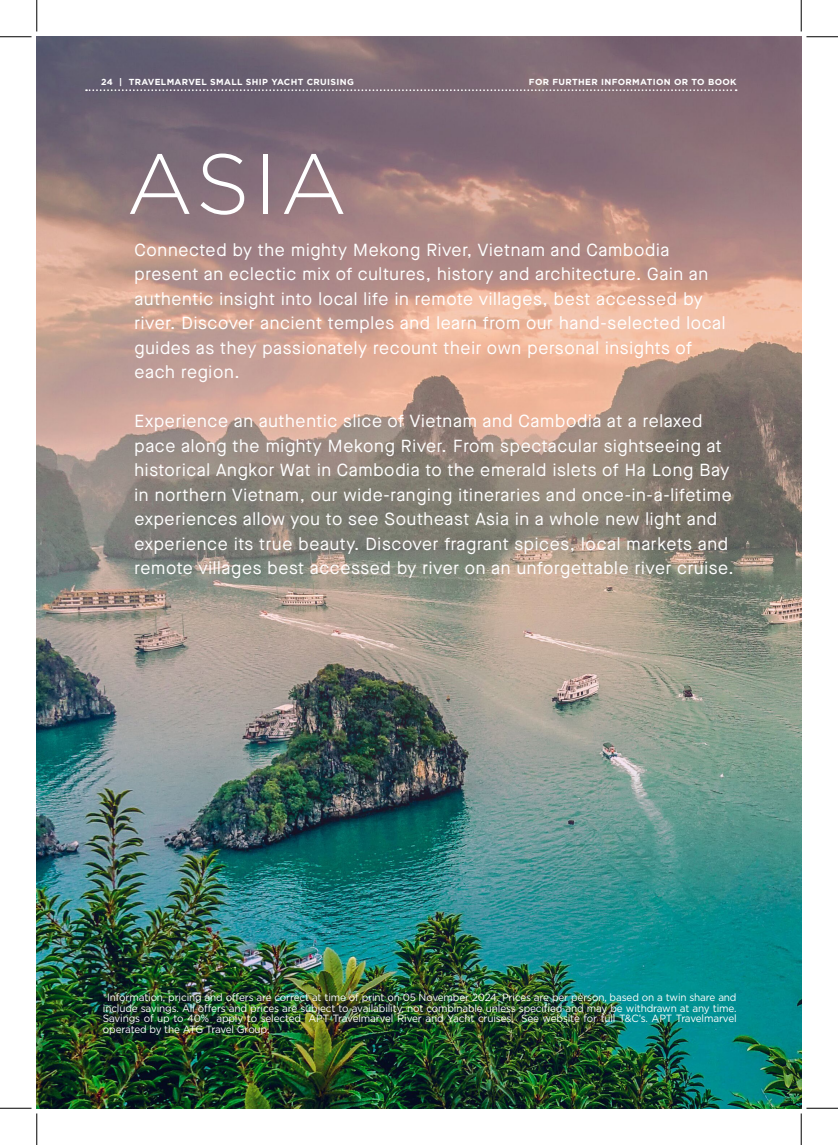
<style>
.page{position:relative;width:838px;height:1145px;background:#fff}
.page>*{position:absolute;margin:0;border:0;box-sizing:border-box;transform-origin:0 0}
.t1{font:300 85.05px "Gotham";color:#fff}
.t2{font:17.5px/24.5px "Maison Neue";letter-spacing:.04em;color:#fff}
.t3{font:10.5px/10.5px "Gotham";letter-spacing:-.015em;color:#fff;text-align:justify;scale:.95 1}
.t4{font:700 8.75px "Gotham";letter-spacing:.04em;color:#fff}
</style>
<div class="page">
<img style="left:37px;top:37px;width:764px;height:1071px">
<svg style="left:86px;top:89px;width:650px;height:2px"></svg>
<hr style="left:0;top:36px;width:32px;height:1px;background:#000">
<hr style="left:806px;top:36px;width:31px;height:1px;background:#000">
<hr style="left:0;top:1108px;width:32px;height:1px;background:#000">
<hr style="left:806px;top:1108px;width:31px;height:1px;background:#000">
<hr style="left:36px;top:0;width:1px;height:31px;background:#000">
<hr style="left:36px;top:1113px;width:1px;height:32px;background:#000">
<hr style="left:800px;top:0;width:1px;height:31px;background:#000">
<hr style="left:800px;top:1113px;width:1px;height:32px;background:#000">
<p class="t4" style="left:101px;top:76px;width:254px">24 | TRAVELMARVEL SMALL SHIP YACHT CRUISING</p>
<p class="t4" style="left:529px;top:76px;width:209px">FOR FURTHER INFORMATION OR TO BOOK</p>
<p class="t1" style="left:126px;top:130px;width:223px">ASIA</p>
<p class="t2" style="left:134px;top:237px;width:592px">Connected by the mighty Mekong River, Vietnam and Cambodia present an eclectic mix of cultures, history and architecture. Gain an authentic insight into local life in remote villages, best accessed by river. Discover ancient temples and learn from our hand-selected local guides as they passionately recount their own personal insights of each region.</p>
<p class="t2" style="left:134px;top:409px;width:600px">Experience an authentic slice of Vietnam and Cambodia at a relaxed pace along the mighty Mekong River. From spectacular sightseeing at historical Angkor Wat in Cambodia to the emerald islets of Ha Long Bay in northern Vietnam, our wide-ranging itineraries and once-in-a-lifetime experiences allow you to see Southeast Asia in a whole new light and experience its true beauty. Discover fragrant spices, local markets and remote villages best accessed by river on an unforgettable river cruise.</p>
<p class="t3" style="left:103px;top:992px;width:668px">*Information, pricing and offers are correct at time of print on 05 November 2024. Prices are per person, based on a twin share and include savings. All offers and prices are subject to availability, not combinable unless specified and may be withdrawn at any time.<br>Savings of up to 40% apply to selected APT Travelmarvel River and Yacht cruises. See website for full T&amp;C’s. APT Travelmarvel operated by the ATG Travel Group.</p>
</div>
